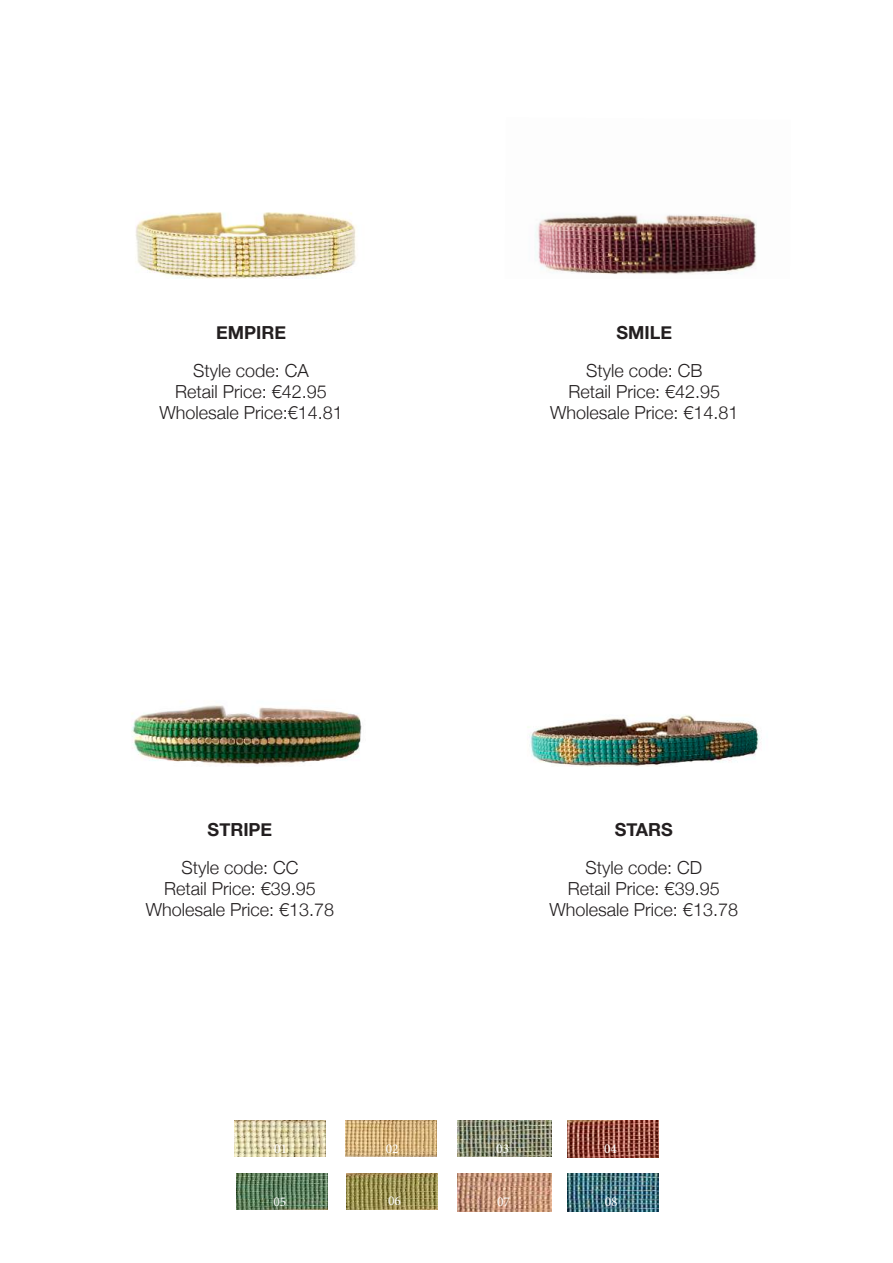
<style>
.page{position:relative;width:893px;height:1263px;background:#fff}
.page>*{position:absolute;margin:0;border:0;box-sizing:border-box;transform-origin:0 0}
.t1{font:300 18px/21px "Helvetica Neue";color:#231f20;text-align:center}
.t2{font:700 18px "Helvetica Neue";color:#231f20}
.t3{font:13.5px "Minion Pro";color:#fff}
</style>
<div class="page">
<img style="left:346px;top:1209px;width:90px;height:1px">
<img style="left:235px;top:1120px;width:91px;height:36px">
<img style="left:346px;top:1120px;width:90px;height:37px">
<img style="left:458px;top:1120px;width:94px;height:37px">
<img style="left:567px;top:1120px;width:91px;height:37px">
<img style="left:346px;top:1174px;width:91px;height:35px">
<img style="left:457px;top:1174px;width:95px;height:37px">
<img style="left:567px;top:1174px;width:91px;height:37px">
<img style="left:236px;top:1174px;width:91px;height:35px">
<img style="left:135px;top:212px;width:221px;height:67px">
<img style="left:535px;top:214px;width:222px;height:60px">
<img style="left:132px;top:705px;width:230px;height:60px">
<img style="left:527px;top:715px;width:234px;height:52px">
<p class="t2" style="left:216px;top:319px;width:71px">EMPIRE</p>
<p class="t1" style="left:159px;top:358px;width:185px">Style code: CA<br>Retail Price: €42.95<br>Wholesale Price:€14.81</p>
<p class="t2" style="left:617px;top:319px;width:57px">SMILE</p>
<p class="t1" style="left:550px;top:358px;width:190px">Style code: CB<br>Retail Price: €42.95<br>Wholesale Price: €14.81</p>
<p class="t2" style="left:208px;top:816px;width:66px">STRIPE</p>
<p class="t1" style="left:146px;top:856px;width:190px">Style code: CC<br>Retail Price: €39.95<br>Wholesale Price: €13.78</p>
<p class="t2" style="left:615px;top:816px;width:60px">STARS</p>
<p class="t1" style="left:550px;top:856px;width:190px">Style code: CD<br>Retail Price: €39.95<br>Wholesale Price: €13.78</p>
<p class="t3" style="left:274px;top:1139px;width:14px">01</p>
<p class="t3" style="left:386px;top:1139px;width:14px">02</p>
<p class="t3" style="left:496px;top:1139px;width:14px">03</p>
<p class="t3" style="left:604px;top:1139px;width:14px">04</p>
<p class="t3" style="left:273px;top:1193px;width:14px">05</p>
<p class="t3" style="left:388px;top:1191px;width:14px">06</p>
<p class="t3" style="left:497px;top:1193px;width:14px">07</p>
<p class="t3" style="left:605px;top:1193px;width:14px">08</p>
</div>
